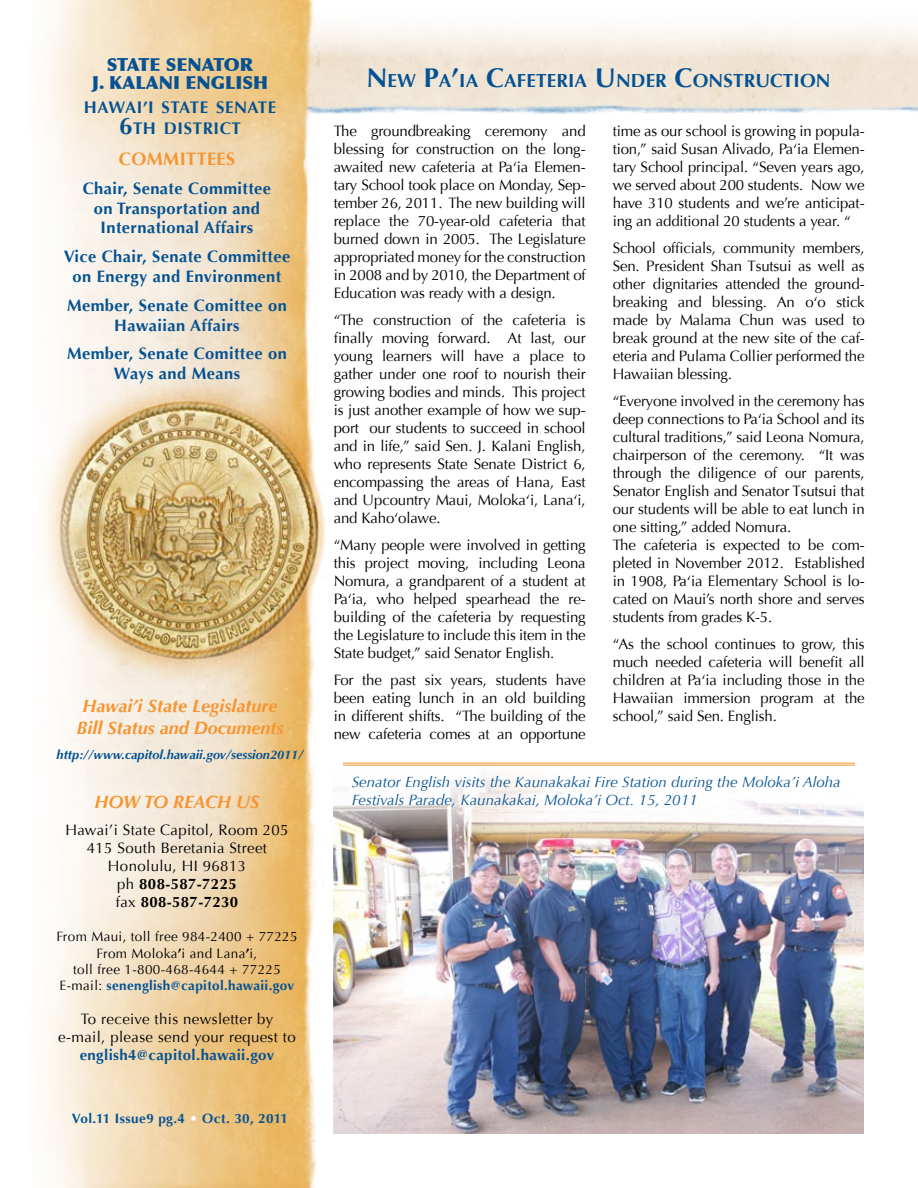
<style>
.page{position:relative;width:918px;height:1188px;background:#fff}
.page>*{position:absolute;margin:0;border:0;box-sizing:border-box;transform-origin:0 0}
.t1{font:700 18.9px "Optima";letter-spacing:.005em;color:#045293}
.t2{font:italic 700 18px/21.6px "Optima";color:#f69531;text-align:center}
.t3{font:900 18px/17.9px "Optima";color:#045293;text-align:center}
.t4{font:700 18px "Optima";letter-spacing:.025em;color:#f69531}
.t5{font:700 16.8px/21px "Optima";letter-spacing:.035em;color:#045293}
.t6{font:700 16.5px/19.8px "Optima";letter-spacing:.025em;color:#045293;text-align:center}
.t7{font:15px/18px "Optima";letter-spacing:-.01em;color:#000;text-align:justify}
.t8{font:15px/18px "Optima";letter-spacing:.025em;color:#000;text-align:center}
.t9{font:italic 15px/18px "Optima";letter-spacing:.005em;color:#045293}
.t10{font:700 15px "Optima";letter-spacing:.025em;color:#045293}
.t11{font:13.5px/16.2px "Optima";letter-spacing:.025em;color:#000;text-align:center}
.t12{font:700 13.5px "Optima";letter-spacing:.03em;color:#045293}
.t13{font:italic 700 12.75px "Optima";color:#045293}
.s1{font-size:16.5px}
.s2{font-size:24px}
.s3{font-weight:700}
.s4{font-weight:700;color:#045293}
.s5{color:#fff}
.s6{font-size:27px}
</style>
<div class="page">
<img style="left:334px;top:762px;width:530px;height:372px">
<hr style="left:343px;top:763px;width:512px;height:1px;background:#f69531">
<hr style="left:343px;top:765px;width:512px;height:1px;background:#f69531">
<img style="left:43px;top:0;width:290px;height:1188px">
<p class="t3" style="left:92px;top:56px;width:178px">STATE SENATOR<br>J. KALANI ENGLISH</p>
<p class="t5" style="left:119px;top:97px;width:159px;text-indent:-35px">HAWAI<span class="s1">’</span>I STATE SENATE<br><span class="s2">6</span>TH DISTRICT</p>
<p class="t4" style="left:119px;top:148px;width:118px">COMMITTEES</p>
<p class="t6" style="left:83px;top:179px;width:190px">Chair, Senate Committee on Transportation and<br>International Affairs</p>
<p class="t6" style="left:64px;top:247px;width:228px">Vice Chair, Senate Committee on Energy and Environment</p>
<p class="t6" style="left:67px;top:296px;width:221px">Member, Senate Comittee on<br>Hawaiian Affairs</p>
<p class="t6" style="left:67px;top:344px;width:221px">Member, Senate Comittee on<br>Ways and Means</p>
<p class="t2" style="left:76px;top:695px;width:209px">Hawai’i State Legislature<br>Bill Status and Documents</p>
<p class="t13" style="left:57px;top:747px;width:248px">http://www.capitol.hawaii.gov/session2011/</p>
<p class="t2" style="left:95px;top:791px;width:166px">HOW TO REACH US</p>
<p class="t8" style="left:65px;top:821px;width:225px">Hawai’i State Capitol, Room 205<br>415 South Beretania Street<br>Honolulu, HI 96813<br>ph <span class="s3">808-587-7225<br></span>fax <span class="s3">808-587-7230</span></p>
<p class="t11" style="left:56px;top:929px;width:243px">From Maui, toll free 984-2400 + 77225<br>From Moloka<span class="s3">’</span>i and Lana<span class="s3">’</span>i,<br>toll free 1-800-468-4644 + 77225<br>E-mail: <span class="s4">senenglish@capitol.hawaii.gov</span></p>
<p class="t8" style="left:58px;top:1010px;width:239px">To receive this newsletter by e-mail, please send your request to</p>
<p class="t10" style="left:80px;top:1046px;width:196px">english4@capitol.hawaii.gov</p>
<p class="t12" style="left:72px;top:1110px;width:218px">Vol.11 Issue9 pg.4 <span class="s5">•</span> Oct. 30, 2011</p>
<p class="t1" style="left:366px;top:70px;width:466px"><span class="s6">N</span> EW <span class="s6">P</span>A<span class="s6">’</span>IA <span class="s6">C</span>AFETERIA <span class="s6">U</span> NDER <span class="s6">C</span>ONSTRUCTION</p>
<p class="t7" style="left:334px;top:122px;width:254px">The groundbreaking ceremony and blessing for construction on the long&shy;awaited new cafeteria at Pa‘ia Elemen&shy;tary School took place on Monday, Sep&shy;tember 26, 2011. The new building will replace the 70-year-old cafeteria that burned down in 2005. The Legislature appropriated money for the construction in 2008 and by 2010, the Department of Education was ready with a design.</p>
<p class="t7" style="left:334px;top:311px;width:254px">“The construction of the cafeteria is finally moving forward. At last, our young learners will have a place to gather under one roof to nourish their growing bodies and minds. This project is just another example of how we sup&shy;port our students to succeed in school and in life,” said Sen. J. Kalani English, who represents State Senate District 6, encompassing the areas of Hana, East and Upcountry Maui, Moloka‘i, Lana‘i, and Kaho‘olawe.</p>
<p class="t7" style="left:334px;top:536px;width:254px">“Many people were involved in getting this project moving, including Leona Nomura, a grandparent of a student at Pa‘ia, who helped spearhead the re&shy;building of the cafeteria by requesting the Legislature to include this item in the State budget,” said Senator English.</p>
<p class="t7" style="left:334px;top:671px;width:254px">For the past six years, students have been eating lunch in an old building in different shifts. “The building of the new cafeteria comes at an opportune</p>
<p class="t7" style="left:613px;top:122px;width:254px">time as our school is growing in popula&shy;tion,” said Susan Alivado, Pa‘ia Elemen&shy;tary School principal. “Seven years ago, we served about 200 students. Now we have 310 students and we’re anticipat&shy;ing an additional 20 students a year. “</p>
<p class="t7" style="left:613px;top:239px;width:254px">School officials, community members, Sen. President Shan Tsutsui as well as other dignitaries attended the ground&shy;breaking and blessing. An o‘o stick made by Malama Chun was used to break ground at the new site of the caf&shy;eteria and Pulama Collier performed the Hawaiian blessing.</p>
<p class="t7" style="left:613px;top:392px;width:254px;text-align:left">“Everyone involved in the ceremony has deep connections to Pa‘ia School and its cultural traditions,” said Leona Nomura, chairperson of the ceremony. “It was through the diligence of our parents, Senator English and Senator Tsutsui that our students will be able to eat lunch in one sitting,” added Nomura.<br>The cafeteria is expected to be com&shy;pleted in November 2012. Established in 1908, Pa‘ia Elementary School is lo&shy;cated on Maui’s north shore and serves students from grades K-5.</p>
<p class="t7" style="left:613px;top:635px;width:254px">“As the school continues to grow, this much needed cafeteria will benefit all children at Pa‘ia including those in the Hawaiian immersion program at the school,” said Sen. English.</p>
<p class="t9" style="left:352px;top:773px;width:491px">Senator English visits the Kaunakakai Fire Station during the Moloka’i Aloha<br>Festivals Parade, Kaunakakai, Moloka’i Oct. 15, 2011</p>
</div>
